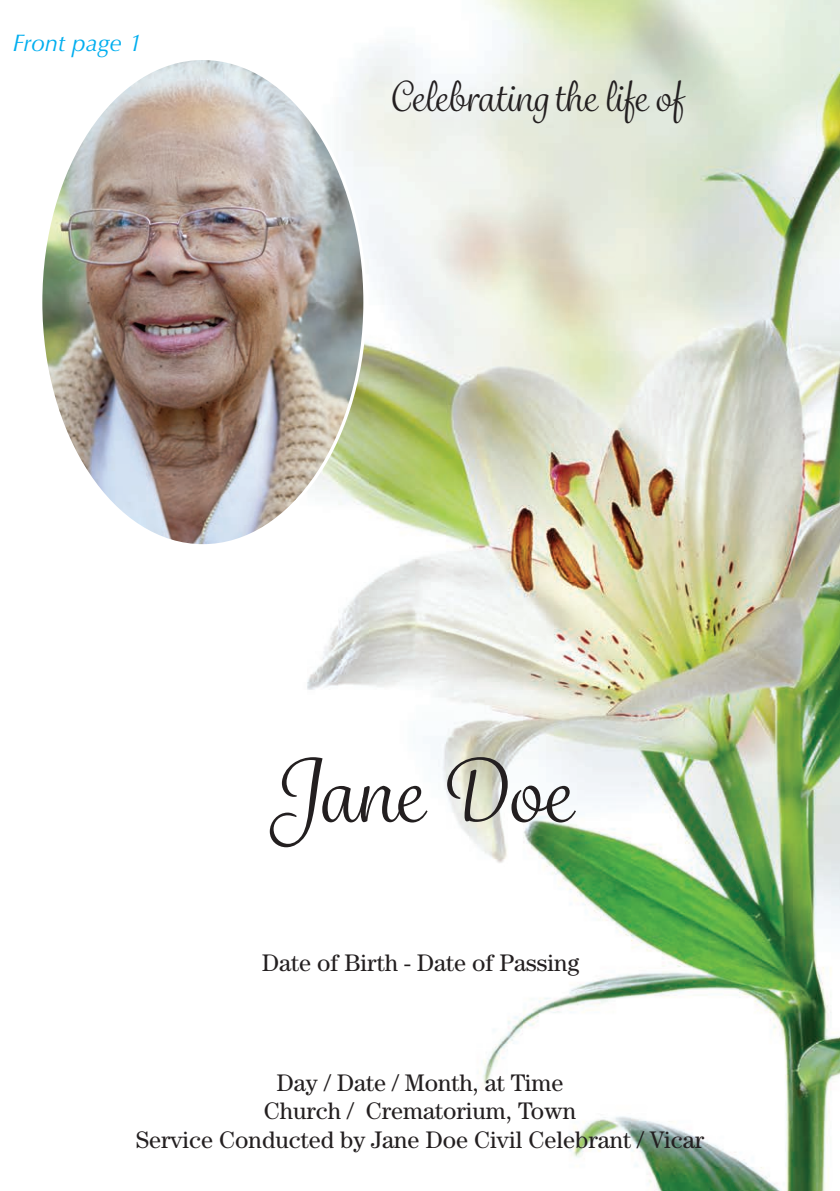
<style>
.page{position:relative;width:840px;height:1191px;background:#fff}
.page>*{position:absolute;margin:0;border:0;box-sizing:border-box;transform-origin:0 0}
.t1{font:84px "Grafolita Script";color:#231f20}
.t2{font:40px "Grafolita Script";color:#231f20}
.t3{font:24px/28.8px "Century";color:#231f20;text-align:center}
.t4{font:italic 24px "Optima";color:#00aeef}
</style>
<div class="page">
<img style="left:307px;top:0;width:532px;height:1191px">
<img style="left:43px;top:58px;width:322px;height:488px">
<p class="t4" style="left:12px;top:29px;width:131px">Front page 1</p>
<h2 class="t2" style="left:389px;top:71px;width:295px">Celebrating the life of</h2>
<h1 class="t1" style="left:268px;top:739px;width:304px">Jane Doe</h1>
<p class="t3" style="left:262px;top:948px;width:319px">Date of Birth - Date of Passing</p>
<p class="t3" style="left:136px;top:1067px;width:569px">Day / Date / Month, at Time<br>Church / Crematorium, Town<br>Service Conducted by Jane Doe Civil Celebrant / Vicar</p>
</div>
